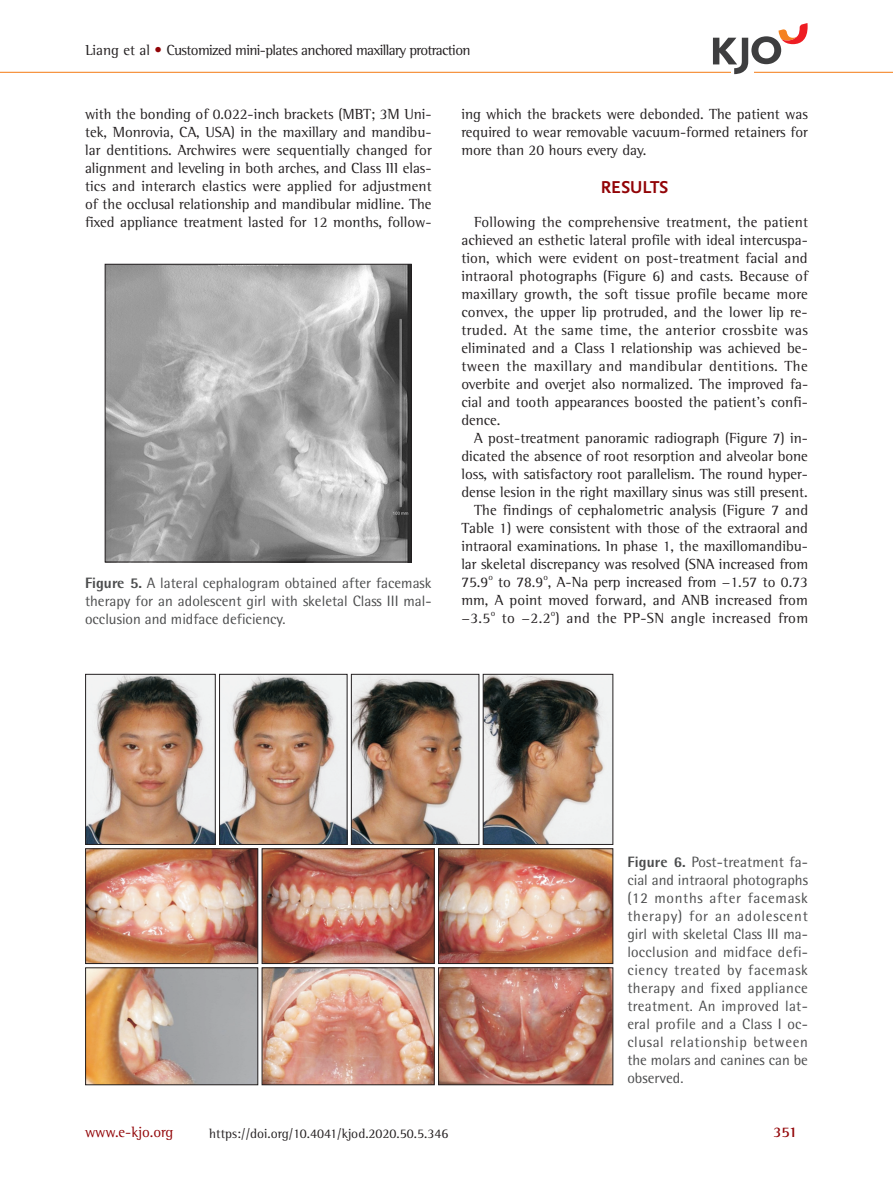
<style>
.page{position:relative;width:893px;height:1191px;background:#fff}
.page>*{position:absolute;margin:0;border:0;box-sizing:border-box;transform-origin:0 0}
.t1{font:700 18px "Nexus Sans";color:#920407}
.t2{font:15px/18px "Rotis Semi Serif Std";color:#231f20;text-align:justify}
.t3{font:15px/18px "Rotis Semi Sans Std";color:#4b4c4d;text-align:justify}
.t4{font:15px "Rotis Semi Serif Std";letter-spacing:-.04em;color:#231f20}
.t5{font:15px "Rotis Semi Serif Std";letter-spacing:.025em;color:#231f20}
.t6{font:15px "Rotis Semi Serif Std";color:#920407}
.t7{font:700 15px "Rotis Semi Serif Std";color:#920407}
.t8{font:13.5px "Rotis Semi Serif Std";color:#231f20}
.t9{font:8.7px "Rotis Semi Serif Std";color:#231f20}
.s1{color:#920407}
.s2{font-weight:800}
</style>
<div class="page">
<hr style="left:0;top:72px;width:893px;height:1px;background:#f58220">
<svg style="left:713px;top:23px;width:95px;height:51px"></svg>
<img style="left:85px;top:674px;width:528px;height:411px">
<img style="left:107px;top:266px;width:303px;height:294px">
<div style="left:105px;top:264px;width:307px;height:298px;border:1px solid #231f20"></div>
<p class="t4" style="left:85px;top:41px;width:387px">Liang et al <span class="s1">•</span> Customized mini-plates anchored maxillary protraction</p>
<p class="t2" style="left:85px;top:105px;width:348px">with the bonding of 0.022-inch brackets (MBT; 3M Uni&shy;tek, Monrovia, CA, USA) in the maxillary and mandibu&shy;lar dentitions. Archwires were sequentially changed for alignment and leveling in both arches, and Class III elas&shy;tics and interarch elastics were applied for adjustment of the occlusal relationship and mandibular midline. The fixed appliance treatment lasted for 12 months, follow-</p>
<p class="t2" style="left:461px;top:105px;width:348px">ing which the brackets were debonded. The patient was required to wear removable vacuum-formed retainers for more than 20 hours every day.</p>
<p class="t1" style="left:601px;top:176px;width:69px">RESULTS</p>
<p class="t2" style="left:461px;top:213px;width:348px;text-indent:13px">Following the comprehensive treatment, the patient achieved an esthetic lateral profile with ideal intercuspa&shy;tion, which were evident on post-treatment facial and intraoral photographs (Figure 6) and casts. Because of maxillary growth, the soft tissue profile became more convex, the upper lip protruded, and the lower lip re&shy;truded. At the same time, the anterior crossbite was eliminated and a Class I relationship was achieved be&shy;tween the maxillary and mandibular dentitions. The overbite and overjet also normalized. The improved fa&shy;cial and tooth appearances boosted the patient’s confi&shy;dence.</p>
<p class="t2" style="left:474px;top:429px;width:335px">A post-treatment panoramic radiograph (Figure 7) in-</p>
<p class="t2" style="left:461px;top:447px;width:348px">dicated the absence of root resorption and alveolar bone</p>
<p class="t2" style="left:461px;top:465px;width:348px">loss, with satisfactory root parallelism. The round hyper-</p>
<p class="t2" style="left:461px;top:483px;width:348px">dense lesion in the right maxillary sinus was still present.</p>
<p class="t2" style="left:474px;top:501px;width:336px">The findings of cephalometric analysis (Figure 7 and</p>
<p class="t2" style="left:461px;top:519px;width:348px">Table 1) were consistent with those of the extraoral and</p>
<p class="t2" style="left:461px;top:537px;width:348px">intraoral examinations. In phase 1, the maxillomandibu-</p>
<p class="t2" style="left:461px;top:555px;width:348px">lar skeletal discrepancy was resolved (SNA increased from</p>
<p class="t2" style="left:461px;top:573px;width:28px">75.9</p>
<p class="t9" style="left:488px;top:572px;width:6px">o</p>
<p class="t2" style="left:498px;top:573px;width:311px">to 78.9 , A-Na perp increased from −1.57 to 0.73</p>
<p class="t9" style="left:543px;top:572px;width:6px">o</p>
<p class="t2" style="left:461px;top:591px;width:348px">mm, A point moved forward, and ANB increased from −3.5</p>
<p class="t3" style="left:85px;top:573px;width:348px"><span class="s2">Figure 5.</span> A lateral cephalogram obtained after facemask therapy for an adolescent girl with skeletal Class III mal&shy;occlusion and midface deficiency.</p>
<p class="t9" style="left:491px;top:608px;width:6px">o</p>
<p class="t5" style="left:502px;top:609px;width:308px">to −2.2 ) and the PP-SN angle increased from</p>
<p class="t9" style="left:551px;top:608px;width:6px">o</p>
<p class="t3" style="left:627px;top:852px;width:182px"><span class="s2">Figure 6.</span> Post-treatment fa&shy;cial and intraoral photographs (12 months after facemask therapy) for an adolescent girl with skeletal Class III ma&shy;locclusion and midface defi&shy;ciency treated by facemask therapy and fixed appliance treatment. An improved lat&shy;eral profile and a Class I oc&shy;clusal relationship between the molars and canines can be observed.</p>
<p class="t6" style="left:85px;top:1122px;width:90px">www.e-kjo.org</p>
<p class="t8" style="left:209px;top:1125px;width:241px">https://doi.org/10.4041/kjod.2020.50.5.346</p>
<p class="t7" style="left:773px;top:1122px;width:26px">351</p>
</div>
